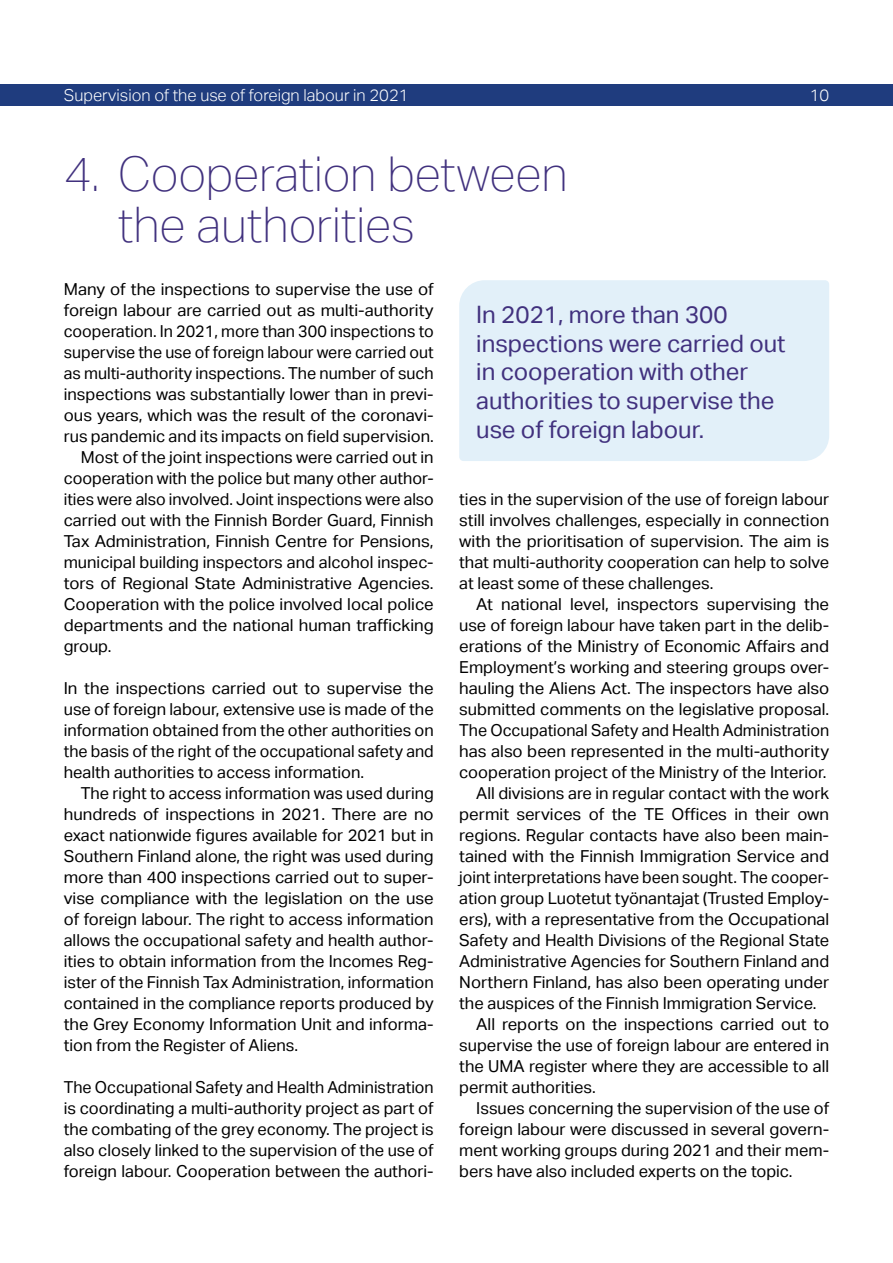
<style>
.page{position:relative;width:893px;height:1263px;background:#fff}
.page>*{position:absolute;margin:0;border:0;box-sizing:border-box;transform-origin:0 0}
.Otsikko_32pt_h2{font:100 48px/51px "Aktiv Grotesk";letter-spacing:-.005em;color:#41317e}
.Nosto{font:24px/28.5px "Aktiv Grotesk";color:#41317e}
.Leipis{font:16.5px/21px "Aktiv Grotesk";color:#000;text-align:justify}
.Alkuleipis_ylavali{font:16.5px/21px "Aktiv Grotesk";color:#000;text-align:justify}
.Alkuleipis{font:16.5px/21px "Aktiv Grotesk";color:#000;text-align:justify}
.t1{font:300 16.5px "Aktiv Grotesk";color:#fff}
</style>
<div class="page">
<div style="left:0;top:84px;width:893px;height:22px;background:#1f3c7e"></div>
<div style="left:459px;top:280px;width:370px;height:181px;background:#e2f0f9"></div>
<p class="t1" style="left:64px;top:86px;width:346px">Supervision of the use of foreign labour in 2021</p>
<p class="t1" style="left:810px;top:86px;width:21px">10</p>
<h2 class="Otsikko_32pt_h2" style="left:118px;top:148px;width:451px;text-indent:-54px">4. Cooperation between the authorities</h2>
<p class="Alkuleipis" style="left:64px;top:279px;width:371px">Many of the inspections to supervise the use of foreign labour are carried out as multi-authority cooperation. In 2021, more than 300 inspections to supervise the use of foreign labour were carried out as multi-authority inspections. The number of such inspections was substantially lower than in previ&shy;ous years, which was the result of the coronavi&shy;rus pandemic and its impacts on field supervision.</p>
<p class="Leipis" style="left:64px;top:447px;width:371px;text-indent:17px">Most of the joint inspections were carried out in cooperation with the police but many other author&shy;ities were also involved. Joint inspections were also carried out with the Finnish Border Guard, Finnish Tax Administration, Finnish Centre for Pensions, municipal building inspectors and alcohol inspec&shy;tors of Regional State Administrative Agencies.<br>Cooperation with the police involved local police departments and the national human trafficking group.</p>
<p class="Alkuleipis_ylavali" style="left:64px;top:678px;width:371px">In the inspections carried out to supervise the use of foreign labour, extensive use is made of the information obtained from the other authorities on the basis of the right of the occupational safety and health authorities to access information.</p>
<p class="Leipis" style="left:64px;top:783px;width:371px;text-indent:17px">The right to access information was used during hundreds of inspections in 2021. There are no exact nationwide figures available for 2021 but in Southern Finland alone, the right was used during more than 400 inspections carried out to super&shy;vise compliance with the legislation on the use of foreign labour. The right to access information allows the occupational safety and health author&shy;ities to obtain information from the Incomes Reg&shy;ister of the Finnish Tax Administration, information contained in the compliance reports produced by the Grey Economy Information Unit and informa&shy;tion from the Register of Aliens.</p>
<p class="Alkuleipis_ylavali" style="left:64px;top:1077px;width:371px">The Occupational Safety and Health Administration is coordinating a multi-authority project as part of the combating of the grey economy. The project is also closely linked to the supervision of the use of foreign labour. Cooperation between the authori-</p>
<p class="Nosto" style="left:476px;top:301px;width:311px">In 2021, more than 300 inspections were carried out in cooperation with other authorities to supervise the use of foreign labour.</p>
<p class="Alkuleipis_ylavali" style="left:459px;top:489px;width:371px">ties in the supervision of the use of foreign labour still involves challenges, especially in connection with the prioritisation of supervision. The aim is that multi-authority cooperation can help to solve at least some of these challenges.</p>
<p class="Leipis" style="left:459px;top:594px;width:371px;text-indent:17px">At national level, inspectors supervising the use of foreign labour have taken part in the delib&shy;erations of the Ministry of Economic Affairs and Employment’s working and steering groups over&shy;hauling the Aliens Act. The inspectors have also submitted comments on the legislative proposal.<br>The Occupational Safety and Health Administration has also been represented in the multi-authority cooperation project of the Ministry of the Interior.</p>
<p class="Leipis" style="left:459px;top:783px;width:371px;text-indent:17px">All divisions are in regular contact with the work permit services of the TE Offices in their own regions. Regular contacts have also been main&shy;tained with the Finnish Immigration Service and joint interpretations have been sought. The cooper&shy;ation group Luotetut työnantajat (Trusted Employ&shy;ers), with a representative from the Occupational Safety and Health Divisions of the Regional State Administrative Agencies for Southern Finland and Northern Finland, has also been operating under the auspices of the Finnish Immigration Service.</p>
<p class="Leipis" style="left:459px;top:1014px;width:371px;text-indent:17px">All reports on the inspections carried out to supervise the use of foreign labour are entered in the UMA register where they are accessible to all permit authorities.</p>
<p class="Leipis" style="left:459px;top:1098px;width:371px;text-indent:17px">Issues concerning the supervision of the use of foreign labour were discussed in several govern&shy;ment working groups during 2021 and their mem&shy;bers have also included experts on the topic.</p>
</div>
